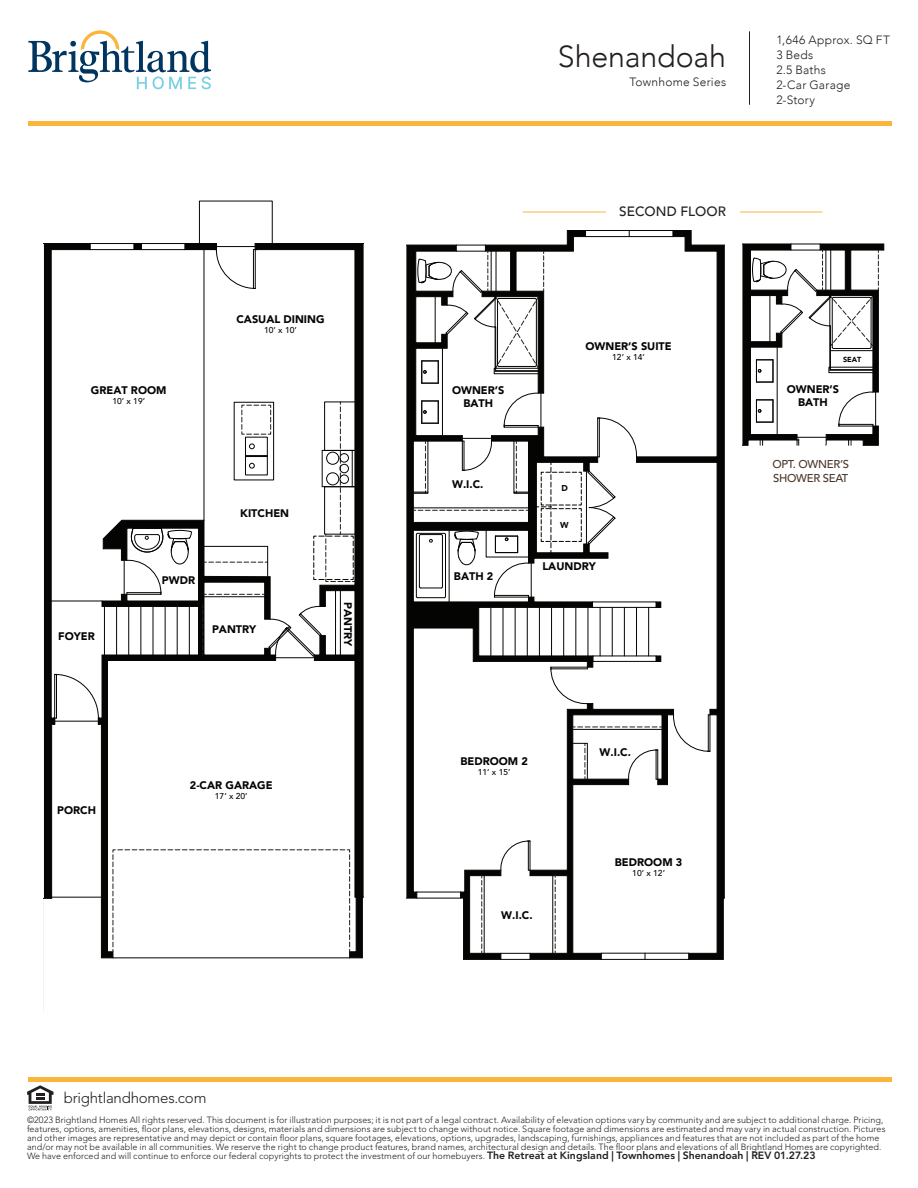
<style>
.page{position:relative;width:918px;height:1188px;background:#fff}
.page>*{position:absolute;margin:0;border:0;box-sizing:border-box;transform-origin:0 0}
.t1{font:300 30.3px "Avenir";letter-spacing:-.005em;color:#231f20}
.t2{font:300 15px "Avenir LT Std";letter-spacing:-.015em;color:#231f20}
.VERNE_SPECS{font:500 13.5px "Avenir";letter-spacing:.01em;color:#231f20}
.t3{font:300 12px "Avenir";letter-spacing:.02em;color:#231f20}
.t4{font:500 11.25px "Avenir LT Std";letter-spacing:-.025em;color:#4a3628}
.t5{font:900 10.95px/13px "Avenir LT Std";color:#040503;text-align:center}
.t6{font:300 9px/9px "Avenir LT Std";letter-spacing:.005em;color:#231f20}
.t7{font:500 8.55px "Avenir LT Std";color:#040503}
.t8{font:900 8.55px "Avenir LT Std";color:#050504}
.t9{font:900 7.35px "Avenir LT Std";color:#040503}
.s1{font-weight:800;font-size:10.5px}
</style>
<div class="page">
<hr style="left:28px;top:1078px;width:864px;height:4px;background:#fcb53b">
<hr style="left:28px;top:122px;width:864px;height:4px;background:#fcb53b">
<svg style="left:27px;top:1085px;width:26px;height:26px"></svg>
<hr style="left:749px;top:31px;width:1px;height:74px;background:#231f20">
<svg style="left:28px;top:30px;width:183px;height:59px"></svg>
<hr style="left:523px;top:212px;width:300px;height:1px;background:#fcb53b">
<div style="left:606px;top:195px;width:134px;height:28px;background:#fff"></div>
<div style="left:134px;top:244px;width:7px;height:6px;background:#040503"></div>
<div style="left:134px;top:243px;width:7px;height:7px;border:1px solid #040503"></div>
<div style="left:185px;top:244px;width:30px;height:6px;background:#040503"></div>
<div style="left:185px;top:243px;width:31px;height:7px;border:1px solid #040503"></div>
<svg style="left:100px;top:520px;width:156px;height:438px"></svg>
<svg style="left:256px;top:243px;width:108px;height:715px"></svg>
<svg style="left:112px;top:849px;width:238px;height:103px"></svg>
<svg style="left:202px;top:605px;width:1px;height:50px"></svg>
<svg style="left:204px;top:594px;width:61px;height:1px"></svg>
<svg style="left:241px;top:405px;width:30px;height:30px"></svg>
<hr style="left:113px;top:958px;width:237px;height:1px;background:#040503">
<hr style="left:52px;top:897px;width:49px;height:1px;background:#040503">
<hr style="left:90px;top:249px;width:44px;height:1px;background:#040503">
<hr style="left:90px;top:243px;width:44px;height:1px;background:#040503">
<hr style="left:141px;top:249px;width:44px;height:1px;background:#040503">
<hr style="left:141px;top:243px;width:44px;height:1px;background:#040503">
<hr style="left:165px;top:606px;width:1px;height:49px;background:#040503">
<hr style="left:177px;top:606px;width:1px;height:49px;background:#040503">
<hr style="left:189px;top:606px;width:1px;height:49px;background:#040503">
<hr style="left:153px;top:606px;width:1px;height:49px;background:#040503">
<hr style="left:141px;top:606px;width:1px;height:49px;background:#040503">
<hr style="left:128px;top:606px;width:1px;height:49px;background:#040503">
<hr style="left:116px;top:606px;width:1px;height:49px;background:#040503">
<hr style="left:104px;top:606px;width:1px;height:49px;background:#040503">
<hr style="left:124px;top:560px;width:1px;height:34px;background:#040503">
<svg style="left:203px;top:546px;width:65px;height:31px"></svg>
<hr style="left:204px;top:250px;width:1px;height:270px;background:#040503">
<div style="left:199px;top:201px;width:74px;height:43px;border:1px solid #040503"></div>
<div style="left:234px;top:402px;width:40px;height:78px;border:1px solid #040503"></div>
<hr style="left:340px;top:591px;width:1px;height:64px;background:#040503">
<hr style="left:335px;top:591px;width:1px;height:64px;background:#040503">
<hr style="left:204px;top:596px;width:61px;height:1px;background:#040503">
<hr style="left:51px;top:601px;width:51px;height:1px;background:#040503">
<hr style="left:276px;top:657px;width:38px;height:1px;background:#040503">
<svg style="left:44px;top:243px;width:56px;height:656px"></svg>
<hr style="left:54px;top:674px;width:1px;height:44px;background:#040503">
<svg style="left:215px;top:243px;width:42px;height:46px"></svg>
<hr style="left:255px;top:250px;width:1px;height:38px;background:#040503">
<svg style="left:268px;top:606px;width:54px;height:51px"></svg>
<svg style="left:313px;top:402px;width:42px;height:180px"></svg>
<svg style="left:126px;top:528px;width:66px;height:67px"></svg>
<svg style="left:249px;top:463px;width:6px;height:5px"></svg>
<svg style="left:249px;top:444px;width:6px;height:5px"></svg>
<div style="left:245px;top:437px;width:23px;height:38px;border:1px solid #040503"></div>
<svg style="left:245px;top:455px;width:22px;height:2px"></svg>
<svg style="left:406px;top:244px;width:203px;height:655px"></svg>
<svg style="left:637px;top:230px;width:88px;height:730px"></svg>
<svg style="left:657px;top:602px;width:4px;height:6px"></svg>
<hr style="left:417px;top:892px;width:44px;height:1px;background:#040503">
<hr style="left:417px;top:898px;width:44px;height:1px;background:#040503">
<hr style="left:586px;top:236px;width:87px;height:1px;background:#040503">
<hr style="left:586px;top:230px;width:87px;height:1px;background:#040503">
<svg style="left:460px;top:656px;width:251px;height:304px"></svg>
<div style="left:592px;top:602px;width:65px;height:6px;border:1px solid #040503"></div>
<div style="left:593px;top:656px;width:64px;height:6px;border:1px solid #040503"></div>
<hr style="left:648px;top:607px;width:1px;height:49px;background:#040503">
<hr style="left:636px;top:607px;width:1px;height:49px;background:#040503">
<hr style="left:624px;top:607px;width:1px;height:49px;background:#040503">
<hr style="left:612px;top:607px;width:1px;height:49px;background:#040503">
<hr style="left:600px;top:607px;width:1px;height:49px;background:#040503">
<hr style="left:588px;top:607px;width:1px;height:49px;background:#040503">
<hr style="left:576px;top:607px;width:1px;height:49px;background:#040503">
<hr style="left:563px;top:607px;width:1px;height:49px;background:#040503">
<hr style="left:551px;top:607px;width:1px;height:49px;background:#040503">
<hr style="left:539px;top:607px;width:1px;height:49px;background:#040503">
<hr style="left:527px;top:607px;width:1px;height:49px;background:#040503">
<hr style="left:515px;top:607px;width:1px;height:49px;background:#040503">
<hr style="left:503px;top:607px;width:1px;height:49px;background:#040503">
<hr style="left:491px;top:607px;width:1px;height:49px;background:#040503">
<svg style="left:413px;top:230px;width:224px;height:398px"></svg>
<svg style="left:742px;top:243px;width:142px;height:203px"></svg>
<div style="left:829px;top:367px;width:44px;height:6px;border:1px solid #040503"></div>
<hr style="left:770px;top:296px;width:1px;height:46px;background:#040503">
<hr style="left:830px;top:350px;width:43px;height:1px;background:#040503">
<p class="t5" style="left:91px;top:384px;width:77px">GREAT ROOM</p>
<p class="t7" style="left:112px;top:396px;width:34px">10’ x 19’</p>
<p class="t5" style="left:236px;top:312px;width:90px">CASUAL DINING</p>
<p class="t7" style="left:264px;top:325px;width:34px">10’ x 10’</p>
<p class="t5" style="left:58px;top:630px;width:38px">FOYER</p>
<p class="t5" style="left:240px;top:507px;width:50px">KITCHEN</p>
<p class="t5" style="left:162px;top:573px;width:35px">PWDR</p>
<p class="t5" style="left:212px;top:622px;width:46px">PANTRY</p>
<p class="t5" style="left:355px;top:602px;width:46px;rotate:90deg">PANTRY</p>
<p class="t5" style="left:57px;top:804px;width:40px">PORCH</p>
<p class="t5" style="left:190px;top:778px;width:84px">2-CAR GARAGE</p>
<p class="t7" style="left:215px;top:791px;width:34px">17’ x 20’</p>
<p class="t2" style="left:64px;top:1089px;width:144px">brightlandhomes.com</p>
<p class="t1" style="left:558px;top:38px;width:170px">Shenandoah</p>
<p class="t3" style="left:629px;top:75px;width:98px">Townhome Series</p>
<p class="VERNE_SPECS" style="left:619px;top:200px;width:108px">SECOND FLOOR</p>
<p class="t3" style="left:777px;top:33px;width:115px">1,646 Approx. SQ FT</p>
<p class="t3" style="left:777px;top:48px;width:38px">3 Beds</p>
<p class="t3" style="left:777px;top:63px;width:51px">2.5 Baths</p>
<p class="t3" style="left:777px;top:78px;width:75px">2-Car Garage</p>
<p class="t3" style="left:777px;top:93px;width:40px">2-Story</p>
<p class="t5" style="left:452px;top:384px;width:54px">OWNER’S<br>BATH</p>
<p class="t5" style="left:452px;top:478px;width:33px">W.I.C.</p>
<p class="t5" style="left:454px;top:569px;width:41px">BATH 2</p>
<p class="t5" style="left:585px;top:339px;width:88px">OWNER’S SUITE</p>
<p class="t7" style="left:612px;top:352px;width:34px">12’ x 14’</p>
<p class="t8" style="left:561px;top:483px;width:8px">D</p>
<p class="t8" style="left:560px;top:520px;width:10px">W</p>
<p class="t5" style="left:542px;top:559px;width:55px">LAUNDRY</p>
<p class="t9" style="left:843px;top:355px;width:20px">SEAT</p>
<p class="t5" style="left:787px;top:383px;width:54px">OWNER’S<br>BATH</p>
<p class="t4" style="left:772px;top:458px;width:78px">OPT. OWNER’S</p>
<p class="t4" style="left:773px;top:471px;width:77px">SHOWER SEAT</p>
<p class="t5" style="left:460px;top:754px;width:69px">BEDROOM 2</p>
<p class="t7" style="left:478px;top:767px;width:34px">11’ x 15’</p>
<p class="t5" style="left:501px;top:908px;width:33px">W.I.C.</p>
<p class="t5" style="left:600px;top:746px;width:33px">W.I.C.</p>
<p class="t5" style="left:615px;top:855px;width:69px">BEDROOM 3</p>
<p class="t7" style="left:632px;top:868px;width:34px">10’ x 12’</p>
<p class="t6" style="left:27px;top:1115px;width:860px">©2023 Brightland Homes All rights reserved. This document is for illustration purposes; it is not part of a legal contract. Availability of elevation options vary by community and are subject to additional charge. Pricing, features, options, amenities, floor plans, elevations, designs, materials and dimensions are subject to change without notice. Square footage and dimensions are estimated and may vary in actual construction. Pictures and other images are representative and may depict or contain floor plans, square footages, elevations, options, upgrades, landscaping, furnishings, appliances and features that are not included as part of the home and/or may not be available in all communities. We reserve the right to change product features, brand names, architectural design and details. The floor plans and elevations of all Brightland Homes are copyrighted.<br>We have enforced and will continue to enforce our federal copyrights to protect the investment of our homebuyers. <span class="s1">The Retreat at Kingsland | Townhomes | Shenandoah | REV 01.27.23</span></p>
</div>
